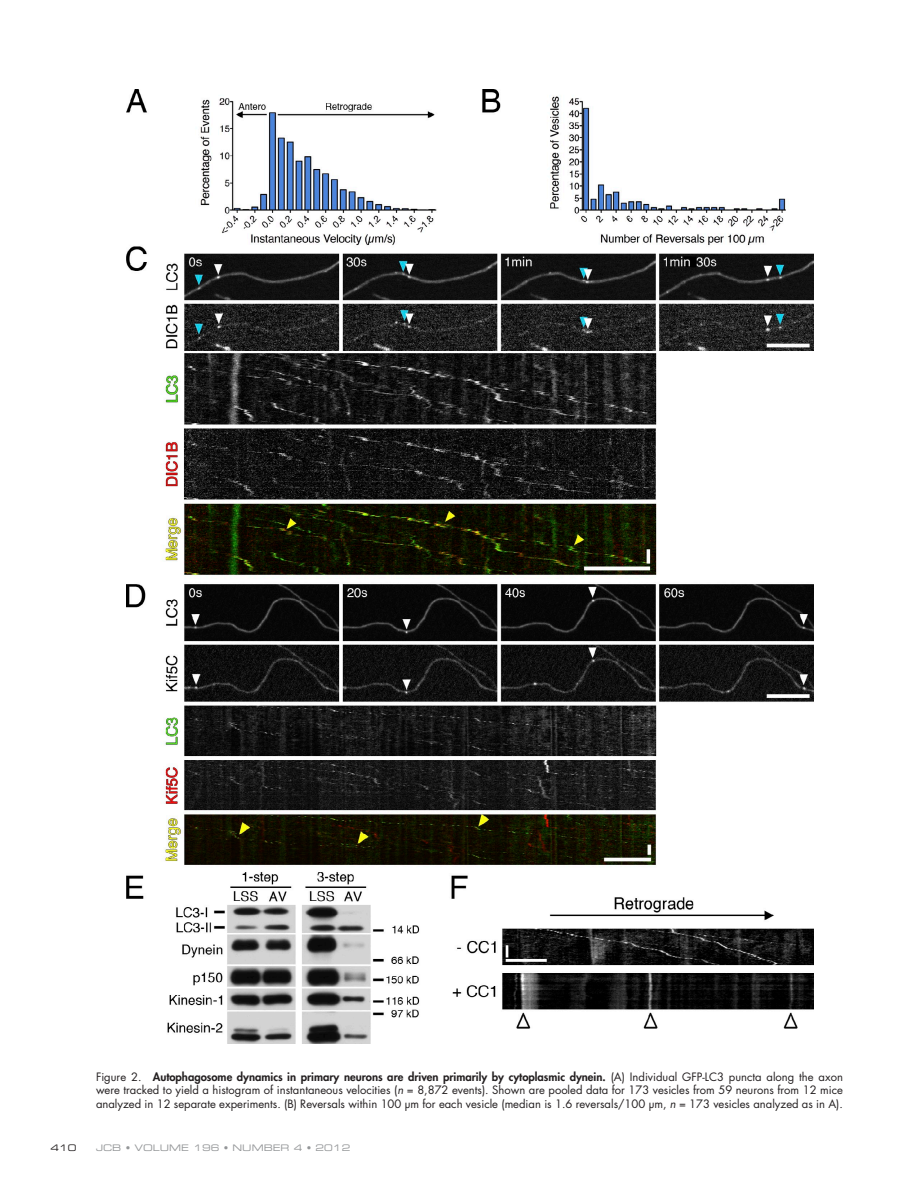
<style>
.page{position:relative;width:918px;height:1188px;background:#fff}
.page>*{position:absolute;margin:0;border:0;box-sizing:border-box;transform-origin:0 0}
.t1{font:11.25px/13.5px "Futura Std";color:#231f20;text-align:justify}
.t2{font:9px "Eurostile LT Std Ex 2";color:#949698}
.t3{font:9px "Eurostile LT Std Ex 2";color:#231f20}
.s1{font-weight:800}
.s2{font-style:italic}
</style>
<div class="page">
<img style="left:126px;top:90px;width:687px;height:954px">
<p class="t1" style="left:96px;top:1070px;width:749px">Figure 2. <span class="s1">Autophagosome dynamics in primary neurons are driven primarily by cytoplasmic dynein.</span> (A) Individual GFP-LC3 puncta along the axon were tracked to yield a histogram of instantaneous velocities (<span class="s2">n</span> = 8,872 events). Shown are pooled data for 173 vesicles from 59 neurons from 12 mice analyzed in 12 separate experiments. (B) Reversals within 100 µm for each vesicle (median is 1.6 reversals/100 µm, <span class="s2">n</span> = 173 vesicles analyzed as in A).</p>
<p class="t3" style="left:50px;top:1142px;width:28px">410</p>
<p class="t2" style="left:96px;top:1142px;width:256px">JCB • VOLUME 196 • NUMBER 4 • 2012</p>
</div>
